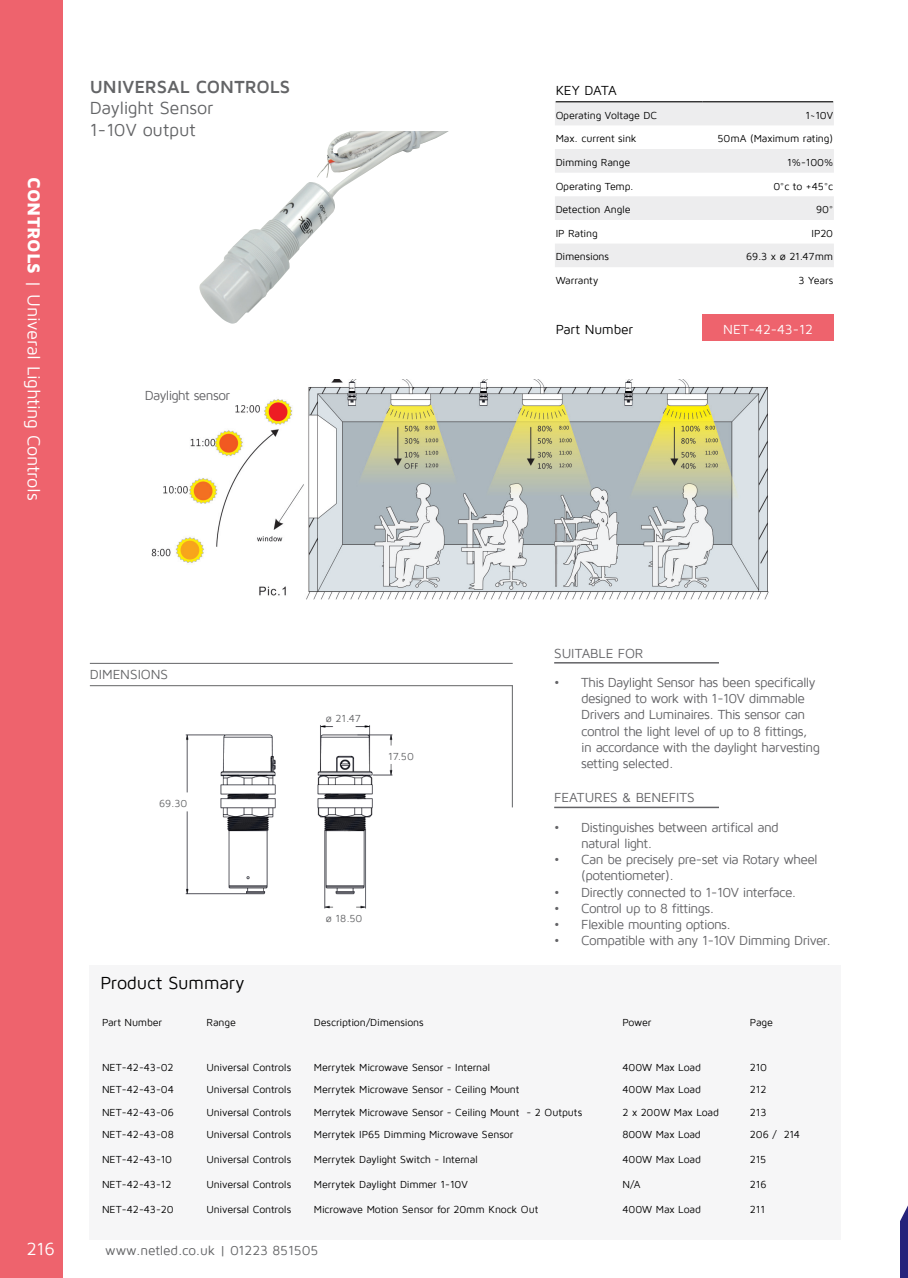
<style>
.page{position:relative;width:908px;height:1278px;background:#fff}
.page>*{position:absolute;margin:0;border:0;box-sizing:border-box;transform-origin:0 0}
.t1{font:18px "Maven Pro";letter-spacing:-.015em;color:#fff}
.t2{font:18px "Maven Pro";letter-spacing:-.015em;color:#636466}
.t3{font:700 18px "Maven Pro";color:#636466}
.t4{font:18px "Maven Pro";letter-spacing:-.015em;color:#000}
.Cell_Right_Header{font:13.5px/16.2px "Maven Pro";letter-spacing:-.045em;color:#636366}
.t5{font:13.5px "Maven Pro";letter-spacing:-.005em;color:#636466}
.t6{font:13.5px "Maven Pro";letter-spacing:-.02em;color:#000}
.Cell_Right_Header-2{font:13.5px "Maven Pro";color:#636366}
.t7{font:13.5px "Maven Pro";color:#fff}
.Cell_Right_Header-3{font:13.5px "Maven Pro";letter-spacing:-.01em;color:#636366}
.t8{font:10.5px "Maven Pro";letter-spacing:-.015em;color:#000}
._0_OtherBody{font:10.5px "Maven Pro";color:#636466}
.s1{font-weight:900}
</style>
<div class="page">
<div style="left:0;top:0;width:63px;height:1278px;background:#ee636d"></div>
<div style="left:90px;top:965px;width:751px;height:274px;background:#f6f6f7"></div>
<hr style="left:512px;top:685px;width:1px;height:122px;background:#636466">
<hr style="left:90px;top:663px;width:422px;height:1px;background:#636466">
<hr style="left:90px;top:685px;width:422px;height:1px;background:#636466">
<svg style="left:555px;top:102px;width:279px;height:165px"></svg>
<div style="left:702px;top:314px;width:132px;height:27px;background:#ee636d"></div>
<hr style="left:555px;top:101px;width:147px;height:1px;background:#000">
<hr style="left:702px;top:101px;width:131px;height:1px;background:#000">
<img style="left:199px;top:132px;width:248px;height:192px">
<img style="left:185px;top:725px;width:208px;height:184px">
<hr style="left:554px;top:806px;width:165px;height:2px;background:#636366">
<hr style="left:554px;top:662px;width:165px;height:1px;background:#636366">
<img style="left:151px;top:380px;width:618px;height:220px">
<p class="t1" style="left:43px;top:177px;width:325px;rotate:90deg"><span class="s1">CONTROLS</span> | Univeral Lighting Controls</p>
<p class="t3" style="left:90px;top:77px;width:202px">UNIVERSAL CONTROLS</p>
<p class="t2" style="left:90px;top:99px;width:125px">Daylight Sensor</p>
<p class="t2" style="left:90px;top:120px;width:107px">1-10V output</p>
<p class="Cell_Right_Header" style="left:145px;top:387px;width:87px">Daylight sensor</p>
<p class="t6" style="left:555px;top:84px;width:63px">KEY DATA</p>
<p class="t8" style="left:555px;top:110px;width:103px">Operating Voltage DC</p>
<p class="t8" style="left:805px;top:110px;width:29px">1~10V</p>
<p class="t8" style="left:555px;top:133px;width:82px">Max. current sink</p>
<p class="t8" style="left:717px;top:133px;width:117px">50mA (Maximum rating)</p>
<p class="t8" style="left:555px;top:157px;width:76px">Dimming Range</p>
<p class="t8" style="left:787px;top:157px;width:47px">1%-100%</p>
<p class="t8" style="left:555px;top:180px;width:79px">Operating Temp.</p>
<p class="t8" style="left:773px;top:180px;width:61px">0°c to +45°c</p>
<p class="t8" style="left:555px;top:204px;width:76px">Detection Angle</p>
<p class="t8" style="left:816px;top:204px;width:19px">90°</p>
<p class="t8" style="left:555px;top:228px;width:44px">IP Rating</p>
<p class="t8" style="left:811px;top:228px;width:23px">IP20</p>
<p class="t8" style="left:555px;top:251px;width:55px">Dimensions</p>
<p class="t8" style="left:746px;top:251px;width:89px">69.3 x ø 21.47mm</p>
<p class="t8" style="left:555px;top:275px;width:44px">Warranty</p>
<p class="t8" style="left:798px;top:275px;width:36px">3 Years</p>
<p class="t6" style="left:555px;top:323px;width:79px">Part Number</p>
<p class="t7" style="left:723px;top:323px;width:91px">NET-42-43-12</p>
<p class="t1" style="left:26px;top:1239px;width:30px">216</p>
<p class="t5" style="left:90px;top:668px;width:80px">DIMENSIONS</p>
<p class="_0_OtherBody" style="left:159px;top:798px;width:30px">69.30</p>
<p class="_0_OtherBody" style="left:326px;top:713px;width:36px">ø 21.47</p>
<p class="_0_OtherBody" style="left:388px;top:751px;width:27px">17.50</p>
<p class="_0_OtherBody" style="left:326px;top:913px;width:38px">ø 18.50</p>
<p class="Cell_Right_Header-3" style="left:554px;top:646px;width:91px">SUITABLE FOR</p>
<p class="Cell_Right_Header" style="left:581px;top:674px;width:240px;text-indent:-27px">• This Daylight Sensor has been specifically designed to work with 1-10V dimmable Drivers and Luminaires. This sensor can control the light level of up to 8 fittings, in accordance with the daylight harvesting setting selected.</p>
<p class="Cell_Right_Header-2" style="left:554px;top:791px;width:142px">FEATURES &amp; BENEFITS</p>
<p class="Cell_Right_Header" style="left:581px;top:819px;width:199px;text-indent:-27px">• Distinguishes between artifical and natural light.</p>
<p class="Cell_Right_Header" style="left:581px;top:851px;width:238px;text-indent:-27px">• Can be precisely pre-set via Rotary wheel (potentiometer).</p>
<p class="Cell_Right_Header" style="left:554px;top:884px;width:243px">• Directly connected to 1-10V interface.</p>
<p class="Cell_Right_Header" style="left:554px;top:900px;width:162px">• Control up to 8 fittings.</p>
<p class="Cell_Right_Header" style="left:554px;top:916px;width:178px">• Flexible mounting options.</p>
<p class="Cell_Right_Header" style="left:554px;top:932px;width:278px">• Compatible with any 1-10V Dimming Driver.</p>
<p class="t4" style="left:100px;top:973px;width:146px">Product Summary</p>
<p class="t8" style="left:102px;top:1016px;width:62px">Part Number</p>
<p class="t8" style="left:206px;top:1016px;width:31px">Range</p>
<p class="t8" style="left:314px;top:1016px;width:111px">Description/Dimensions</p>
<p class="t8" style="left:622px;top:1016px;width:31px">Power</p>
<p class="t8" style="left:750px;top:1016px;width:24px">Page</p>
<p class="t8" style="left:102px;top:1061px;width:73px">NET-42-43-02</p>
<p class="t8" style="left:206px;top:1061px;width:86px">Universal Controls</p>
<p class="t8" style="left:314px;top:1061px;width:178px">Merrytek Microwave Sensor - Internal</p>
<p class="t8" style="left:622px;top:1061px;width:80px">400W Max Load</p>
<p class="t8" style="left:750px;top:1061px;width:19px">210</p>
<p class="t8" style="left:102px;top:1084px;width:73px">NET-42-43-04</p>
<p class="t8" style="left:206px;top:1084px;width:86px">Universal Controls</p>
<p class="t8" style="left:314px;top:1084px;width:207px">Merrytek Microwave Sensor - Ceiling Mount</p>
<p class="t8" style="left:622px;top:1084px;width:80px">400W Max Load</p>
<p class="t8" style="left:750px;top:1084px;width:18px">212</p>
<p class="t8" style="left:102px;top:1106px;width:73px">NET-42-43-06</p>
<p class="t8" style="left:206px;top:1106px;width:86px">Universal Controls</p>
<p class="t8" style="left:314px;top:1106px;width:270px">Merrytek Microwave Sensor - Ceiling Mount - 2 Outputs</p>
<p class="t8" style="left:622px;top:1106px;width:98px">2 x 200W Max Load</p>
<p class="t8" style="left:750px;top:1106px;width:18px">213</p>
<p class="t8" style="left:102px;top:1129px;width:73px">NET-42-43-08</p>
<p class="t8" style="left:206px;top:1129px;width:86px">Universal Controls</p>
<p class="t8" style="left:314px;top:1129px;width:201px">Merrytek IP65 Dimming Microwave Sensor</p>
<p class="t8" style="left:622px;top:1129px;width:80px">800W Max Load</p>
<p class="t8" style="left:750px;top:1129px;width:52px">206 / 214</p>
<p class="t8" style="left:102px;top:1154px;width:72px">NET-42-43-10</p>
<p class="t8" style="left:206px;top:1154px;width:86px">Universal Controls</p>
<p class="t8" style="left:314px;top:1154px;width:165px">Merrytek Daylight Switch - Internal</p>
<p class="t8" style="left:622px;top:1154px;width:80px">400W Max Load</p>
<p class="t8" style="left:750px;top:1154px;width:18px">215</p>
<p class="t8" style="left:102px;top:1179px;width:71px">NET-42-43-12</p>
<p class="t8" style="left:206px;top:1179px;width:86px">Universal Controls</p>
<p class="t8" style="left:314px;top:1179px;width:155px">Merrytek Daylight Dimmer 1-10V</p>
<p class="t8" style="left:622px;top:1179px;width:20px">N/A</p>
<p class="t8" style="left:750px;top:1179px;width:18px">216</p>
<p class="t8" style="left:102px;top:1204px;width:73px">NET-42-43-20</p>
<p class="t8" style="left:206px;top:1204px;width:86px">Universal Controls</p>
<p class="t8" style="left:314px;top:1204px;width:226px">Microwave Motion Sensor for 20mm Knock Out</p>
<p class="t8" style="left:622px;top:1204px;width:80px">400W Max Load</p>
<p class="t8" style="left:750px;top:1204px;width:17px">211</p>
<p class="t5" style="left:105px;top:1243px;width:215px">www.netled.co.uk | 01223 851505</p>
</div>
